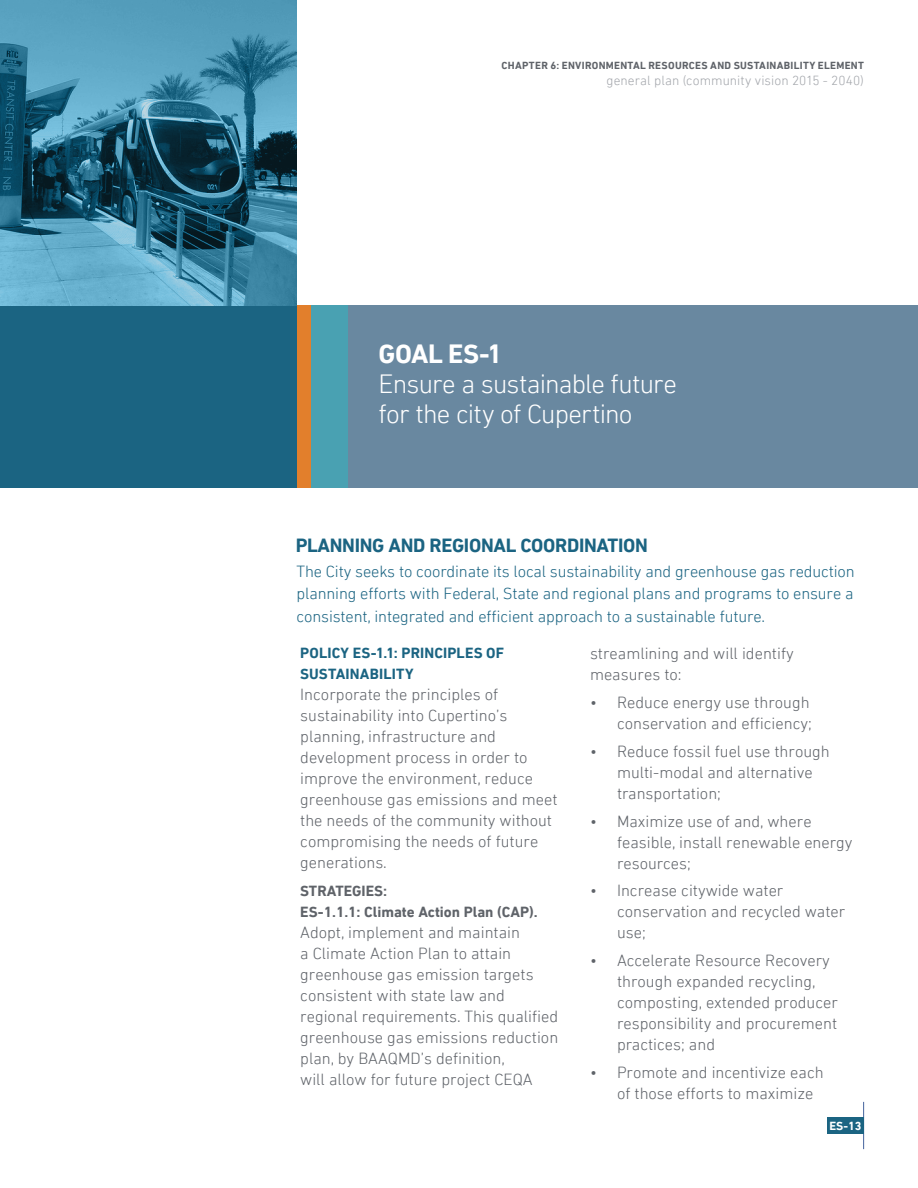
<style>
.page{position:relative;width:918px;height:1188px;background:#fff}
.page>*{position:absolute;margin:0;border:0;box-sizing:border-box;transform-origin:0 0}
.t1{font:300 27px/30px "DIN Next LT Pro";letter-spacing:-.03em;color:#fff}
.Cup_Heading_2{font:700 19.5px "DIN Next LT Pro";letter-spacing:-.015em;color:#1b6482}
.Cup_Body_Text{font:300 16.5px/21px "DIN Next LT Pro";color:#5f6369}
.Cup_Body_Text_Blue{font:300 16.5px/22.5px "DIN Next LT Pro";letter-spacing:-.01em;color:#1b6482;text-align:justify}
.Cup_Policy_Title{font:700 15px/21px "DIN Next LT Pro";letter-spacing:.01em;color:#1b6482}
.Strategy_Header{font:700 15px "DIN Next LT Pro";color:#5f6369}
.Strategy_Header_CAPS{font:700 15px "DIN Next LT Pro";color:#5f6369}
.t2{font:300 13.5px "DIN Next LT Pro";letter-spacing:.005em;color:#a2a5aa}
.t3{font:700 12px "DIN Next LT Pro";color:#fff}
.t4{font:700 10.5px "DIN Next LT Pro";letter-spacing:.025em;color:#5f6369}
.s1{font-weight:700}
</style>
<div class="page">
<div style="left:0;top:305px;width:348px;height:182px;background:#1b6482"></div>
<div style="left:348px;top:305px;width:570px;height:182px;background:#6988a0"></div>
<img style="left:0;top:0;width:297px;height:306px">
<hr style="left:863px;top:1102px;width:1px;height:47px;background:#44639d">
<div style="left:827px;top:1117px;width:37px;height:17px;background:#1b6482"></div>
<div style="left:310px;top:305px;width:38px;height:182px;background:#49a1b2"></div>
<div style="left:297px;top:305px;width:13px;height:182px;background:#e27f2c"></div>
<p class="t4" style="left:502px;top:59px;width:364px">CHAPTER 6: ENVIRONMENTAL RESOURCES AND SUSTAINABILITY ELEMENT</p>
<p class="t2" style="left:607px;top:72px;width:259px">general plan (community vision 2015 - 2040)</p>
<p class="t1" style="left:379px;top:338px;width:300px"><span class="s1">GOAL ES-1<br></span>Ensure a sustainable future for the city of Cupertino</p>
<p class="Cup_Heading_2" style="left:296px;top:534px;width:354px">PLANNING AND REGIONAL COORDINATION</p>
<p class="Cup_Body_Text_Blue" style="left:297px;top:560px;width:560px">The City seeks to coordinate its local sustainability and greenhouse gas reduction planning efforts with Federal, State and regional plans and programs to ensure a consistent, integrated and efficient approach to a sustainable future.</p>
<p class="Cup_Policy_Title" style="left:300px;top:643px;width:205px">POLICY ES-1.1: PRINCIPLES OF<br>SUSTAINABILITY</p>
<p class="Cup_Body_Text" style="left:300px;top:684px;width:259px">Incorporate the principles of sustainability into Cupertino’s planning, infrastructure and development process in order to improve the environment, reduce greenhouse gas emissions and meet the needs of the community without compromising the needs of future generations.</p>
<p class="Strategy_Header_CAPS" style="left:300px;top:882px;width:89px">STRATEGIES:</p>
<p class="Strategy_Header" style="left:300px;top:903px;width:239px">ES-1.1.1: Climate Action Plan (CAP).</p>
<p class="Cup_Body_Text" style="left:300px;top:922px;width:260px">Adopt, implement and maintain<br>a Climate Action Plan to attain greenhouse gas emission targets consistent with state law and regional requirements. This qualified greenhouse gas emissions reduction plan, by BAAQMD’s definition,<br>will allow for future project CEQA</p>
<p class="Cup_Body_Text" style="left:590px;top:643px;width:205px">streamlining and will identify measures to:</p>
<p class="Cup_Body_Text" style="left:590px;top:692px;width:223px;text-align:right">• Reduce energy use through conservation and efficiency;</p>
<p class="Cup_Body_Text" style="left:617px;top:741px;width:214px;text-indent:-27px">• Reduce fossil fuel use through multi-modal and alternative transportation;</p>
<p class="Cup_Body_Text" style="left:617px;top:810px;width:237px;text-indent:-27px">• Maximize use of and, where feasible, install renewable energy resources;</p>
<p class="Cup_Body_Text" style="left:617px;top:880px;width:230px;text-indent:-27px">• Increase citywide water conservation and recycled water use;</p>
<p class="Cup_Body_Text" style="left:617px;top:950px;width:223px;text-indent:-27px">• Accelerate Resource Recovery through expanded recycling, composting, extended producer responsibility and procurement practices; and</p>
<p class="Cup_Body_Text" style="left:617px;top:1062px;width:208px;text-indent:-27px">• Promote and incentivize each of those efforts to maximize</p>
<p class="t3" style="left:829px;top:1119px;width:34px">ES-13</p>
</div>
